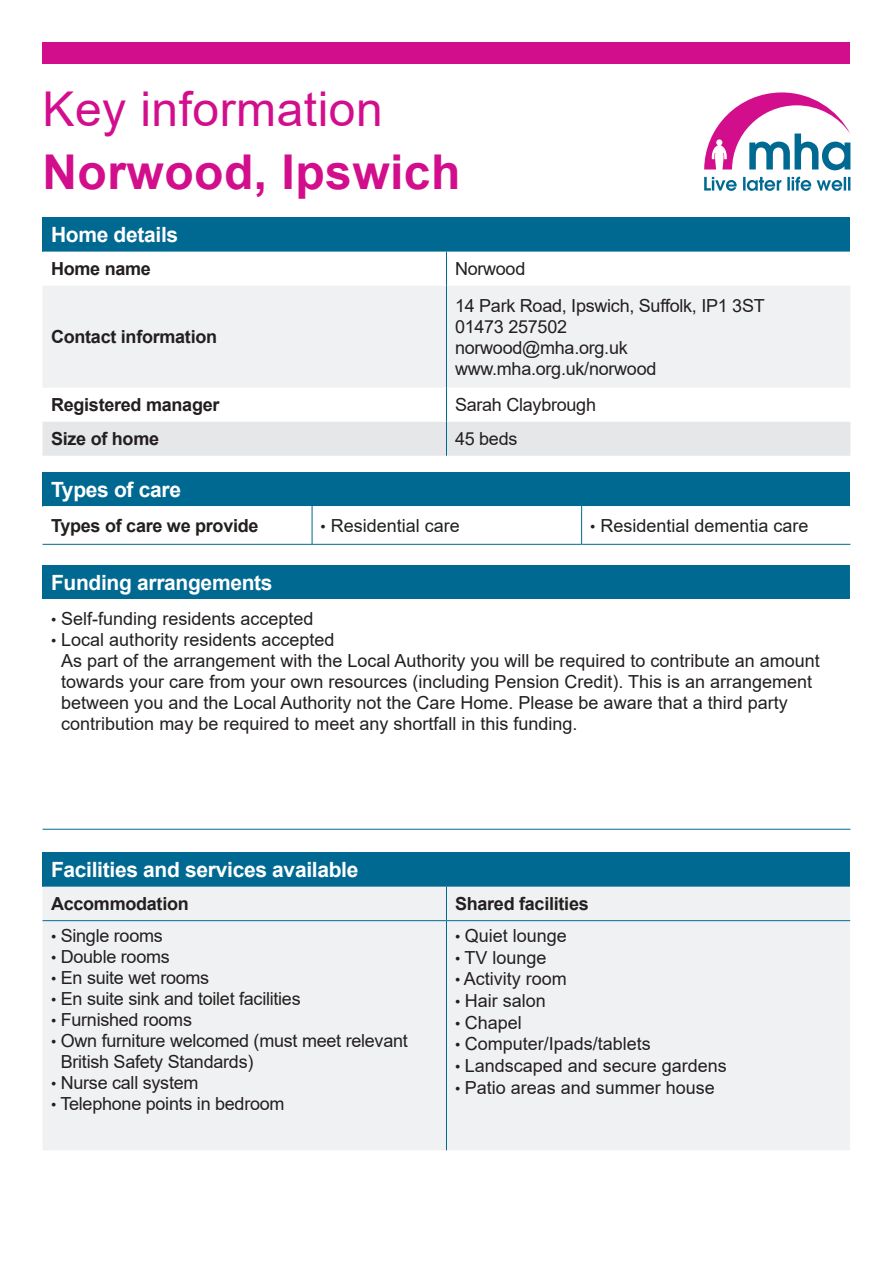
<style>
.page{position:relative;width:893px;height:1263px;background:#fff}
.page>*{position:absolute;margin:0;border:0;box-sizing:border-box;transform-origin:0 0}
.t1{font:700 48px "Arial";letter-spacing:.01em;color:#d20e8c}
.t2{font:48px "Arial";letter-spacing:.01em;color:#d20e8c}
.t3{font:700 21px "Arial";letter-spacing:-.015em;color:#fff}
.t4{font:18px/21px "Arial";color:#231f20}
.t5{font:700 18px "Arial";letter-spacing:-.015em;color:#231f20}
.s1{font-size:15px}
</style>
<div class="page">
<div style="left:43px;top:218px;width:807px;height:34px;background:#006992"></div>
<div style="left:43px;top:286px;width:807px;height:102px;background:#f0f1f2"></div>
<div style="left:43px;top:422px;width:807px;height:34px;background:#e6e7e9"></div>
<hr style="left:446px;top:252px;width:1px;height:34px;background:#006992">
<hr style="left:446px;top:286px;width:1px;height:102px;background:#006992">
<hr style="left:446px;top:388px;width:1px;height:34px;background:#006992">
<hr style="left:446px;top:422px;width:1px;height:34px;background:#006992">
<div style="left:43px;top:472px;width:807px;height:34px;background:#006992"></div>
<svg style="left:43px;top:506px;width:807px;height:38px"></svg>
<hr style="left:43px;top:544px;width:269px;height:1px;background:#006992">
<hr style="left:312px;top:506px;width:1px;height:38px;background:#006992">
<hr style="left:312px;top:544px;width:270px;height:1px;background:#006992">
<hr style="left:581px;top:506px;width:1px;height:38px;background:#006992">
<hr style="left:582px;top:544px;width:268px;height:1px;background:#006992">
<div style="left:43px;top:853px;width:807px;height:34px;background:#006992"></div>
<div style="left:43px;top:887px;width:807px;height:263px;background:#f0f1f2"></div>
<hr style="left:446px;top:887px;width:1px;height:33px;background:#006992">
<hr style="left:43px;top:920px;width:403px;height:1px;background:#006992">
<hr style="left:446px;top:921px;width:1px;height:229px;background:#006992">
<hr style="left:446px;top:920px;width:404px;height:1px;background:#006992">
<div style="left:43px;top:566px;width:807px;height:34px;background:#006992"></div>
<hr style="left:43px;top:829px;width:807px;height:1px;background:#006992">
<svg style="left:704px;top:177px;width:146px;height:14px"></svg>
<svg style="left:704px;top:92px;width:146px;height:78px"></svg>
<div style="left:43px;top:43px;width:807px;height:21px;background:#d20e8c"></div>
<p class="t2" style="left:43px;top:76px;width:342px">Key information</p>
<p class="t1" style="left:43px;top:138px;width:419px">Norwood, Ipswich</p>
<p class="t3" style="left:51px;top:220px;width:129px">Home details</p>
<p class="t5" style="left:51px;top:256px;width:101px">Home name</p>
<p class="t4" style="left:455px;top:258px;width:72px">Norwood</p>
<p class="t5" style="left:51px;top:324px;width:168px">Contact information</p>
<p class="t4" style="left:455px;top:295px;width:311px">14 Park Road, Ipswich, Suffolk, IP1 3ST<br>01473 257502<br>norwood@mha.org.uk www.mha.org.uk/norwood</p>
<p class="t5" style="left:51px;top:392px;width:170px">Registered manager</p>
<p class="t4" style="left:455px;top:394px;width:143px">Sarah Claybrough</p>
<p class="t5" style="left:51px;top:426px;width:110px">Size of home</p>
<p class="t4" style="left:455px;top:428px;width:64px">45 beds</p>
<p class="t3" style="left:51px;top:474px;width:132px">Types of care</p>
<p class="t5" style="left:51px;top:513px;width:209px">Types of care we provide</p>
<p class="t4" style="left:321px;top:515px;width:141px"><span class="s1">•</span> Residential care</p>
<p class="t4" style="left:590px;top:515px;width:220px"><span class="s1">•</span> Residential dementia care</p>
<p class="t3" style="left:51px;top:568px;width:223px">Funding arrangements</p>
<p class="t4" style="left:51px;top:608px;width:264px"><span class="s1">•</span> Self-funding residents accepted</p>
<p class="t4" style="left:61px;top:629px;width:760px;text-indent:-10px"><span class="s1">•</span> Local authority residents accepted<br>As part of the arrangement with the Local Authority you will be required to contribute an amount towards your care from your own resources (including Pension Credit). This is an arrangement between you and the Local Authority not the Care Home. Please be aware that a third party contribution may be required to meet any shortfall in this funding.</p>
<p class="t3" style="left:51px;top:855px;width:309px">Facilities and services available</p>
<p class="t5" style="left:51px;top:891px;width:139px">Accommodation</p>
<p class="t5" style="left:455px;top:891px;width:135px">Shared facilities</p>
<p class="t4" style="left:51px;top:925px;width:113px"><span class="s1">•</span> Single rooms</p>
<p class="t4" style="left:51px;top:946px;width:120px"><span class="s1">•</span> Double rooms</p>
<p class="t4" style="left:51px;top:967px;width:160px"><span class="s1">•</span> En suite wet rooms</p>
<p class="t4" style="left:51px;top:988px;width:251px"><span class="s1">•</span> En suite sink and toilet facilities</p>
<p class="t4" style="left:51px;top:1009px;width:143px"><span class="s1">•</span> Furnished rooms</p>
<p class="t4" style="left:61px;top:1030px;width:349px;text-indent:-10px"><span class="s1">•</span> Own furniture welcomed (must meet relevant<br>British Safety Standards)</p>
<p class="t4" style="left:51px;top:1072px;width:149px"><span class="s1">•</span> Nurse call system</p>
<p class="t4" style="left:51px;top:1093px;width:235px"><span class="s1">•</span> Telephone points in bedroom</p>
<p class="t4" style="left:455px;top:925px;width:113px"><span class="s1">•</span> Quiet lounge</p>
<p class="t4" style="left:455px;top:947px;width:93px"><span class="s1">•</span> TV lounge</p>
<p class="t4" style="left:455px;top:968px;width:113px"><span class="s1">•</span> Activity room</p>
<p class="t4" style="left:455px;top:990px;width:92px"><span class="s1">•</span> Hair salon</p>
<p class="t4" style="left:455px;top:1012px;width:68px"><span class="s1">•</span> Chapel</p>
<p class="t4" style="left:455px;top:1033px;width:197px"><span class="s1">•</span> Computer/Ipads/tablets</p>
<p class="t4" style="left:455px;top:1055px;width:273px"><span class="s1">•</span> Landscaped and secure gardens</p>
<p class="t4" style="left:455px;top:1076px;width:261px"><span class="s1">•</span> Patio areas and summer house</p>
</div>
